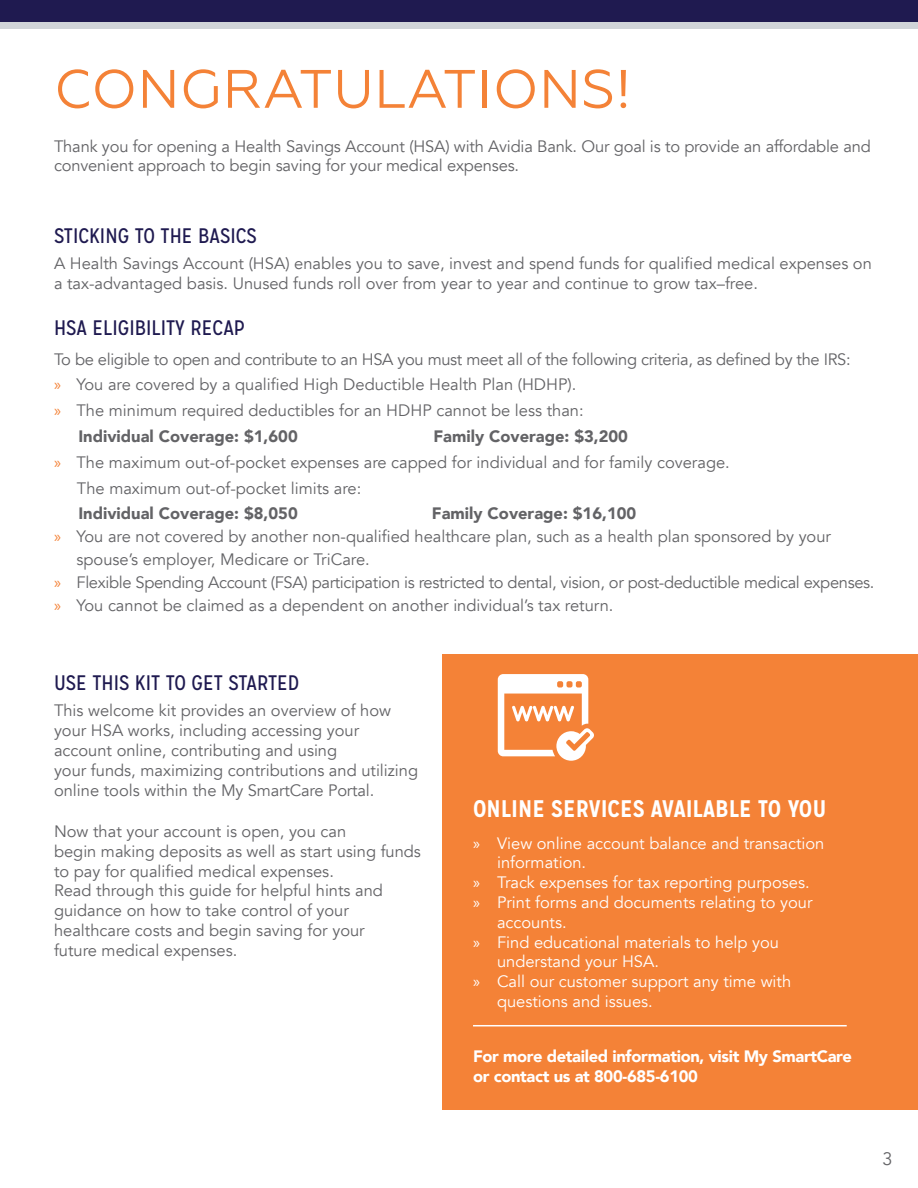
<style>
.page{position:relative;width:918px;height:1188px;background:#fff}
.page>*{position:absolute;margin:0;border:0;box-sizing:border-box;transform-origin:0 0}
.t1{font:54px "Geometria";letter-spacing:.01em;color:#f48237}
.t2{font:700 24px "Mission Gothic";color:#fff}
.t3{font:21px "Mission Gothic";color:#1f1a50}
.t4{font:18px "Avenir";color:#636366}
.t5{font:16.5px/19.8px "Avenir";color:#636366}
.t6{font:16.5px "Avenir";color:#fff}
.t7{font:16.5px "Avenir";letter-spacing:-.02em;color:#636366}
.t8{font:900 16.5px "Avenir";color:#636366}
.t9{font:900 16.5px/19.8px "Avenir";letter-spacing:-.02em;color:#fff}
.s1{font-family:"Myriad Pro";color:#f48237}
.s2{font-family:"Myriad Pro"}
</style>
<div class="page">
<div style="left:0;top:0;width:918px;height:28px;background:#d0d4d8"></div>
<div style="left:0;top:0;width:918px;height:22px;background:#1f1a50"></div>
<div style="left:443px;top:654px;width:475px;height:456px;background:#f48237"></div>
<hr style="left:473px;top:1025px;width:374px;height:1px;background:#fff">
<svg style="left:498px;top:674px;width:96px;height:87px"></svg>
<h1 class="t1" style="left:54px;top:59px;width:578px">CONGRATULATIONS!</h1>
<p class="t5" style="left:54px;top:136px;width:818px">Thank you for opening a Health Savings Account (HSA) with Avidia Bank. Our goal is to provide an affordable and convenient approach to begin saving for your medical expenses.</p>
<p class="t3" style="left:54px;top:223px;width:205px">STICKI NG TO THE BASICS</p>
<p class="t5" style="left:54px;top:254px;width:819px">A Health Savings Account (HSA) enables you to save, invest and spend funds for qualified medical expenses on a tax-advantaged basis. Unused funds roll over from year to year and continue to grow tax–free.</p>
<p class="t3" style="left:54px;top:315px;width:192px">HSA ELIGI BI LITY RECAP</p>
<p class="t7" style="left:54px;top:349px;width:798px">To be eligible to open and contribute to an HSA you must meet all of the following criteria, as defined by the IRS:</p>
<p class="t5" style="left:54px;top:375px;width:524px"><span class="s1">»</span> You are covered by a qualified High Deductible Health Plan (HDHP).</p>
<p class="t5" style="left:54px;top:401px;width:531px"><span class="s1">»</span> The minimum required deductibles for an HDHP cannot be less than:</p>
<p class="t8" style="left:78px;top:422px;width:221px">Individual Coverage: $1,600</p>
<p class="t8" style="left:434px;top:422px;width:196px">Family Coverage: $3,200</p>
<p class="t5" style="left:54px;top:453px;width:677px"><span class="s1">»</span> The maximum out-of-pocket expenses are capped for individual and for family coverage.</p>
<p class="t5" style="left:77px;top:478px;width:286px">The maximum out-of-pocket limits are:</p>
<p class="t8" style="left:78px;top:500px;width:221px">Individual Coverage: $8,050</p>
<p class="t8" style="left:432px;top:500px;width:206px">Family Coverage: $16,100</p>
<p class="t5" style="left:54px;top:527px;width:779px"><span class="s1">»</span> You are not covered by another non-qualified healthcare plan, such as a health plan sponsored by your</p>
<p class="t5" style="left:77px;top:550px;width:295px">spouse’s employer, Medicare or TriCare.</p>
<p class="t7" style="left:54px;top:572px;width:822px"><span class="s1">»</span> Flexible Spending Account (FSA) participation is restricted to dental, vision, or post-deductible medical expenses.</p>
<p class="t5" style="left:54px;top:595px;width:561px"><span class="s1">»</span> You cannot be claimed as a dependent on another individual’s tax return.</p>
<p class="t3" style="left:54px;top:670px;width:247px">USE TH IS KIT TO GET STARTED</p>
<p class="t5" style="left:54px;top:701px;width:366px">This welcome kit provides an overview of how your HSA works, including accessing your account online, contributing and using<br>your funds, maximizing contributions and utilizing online tools within the My SmartCare Portal.</p>
<p class="t5" style="left:54px;top:822px;width:369px">Now that your account is open, you can<br>begin making deposits as well as start using funds to pay for qualified medical expenses.<br>Read through this guide for helpful hints and guidance on how to take control of your healthcare costs and begin saving for your<br>future medical expenses.</p>
<h2 class="t2" style="left:473px;top:794px;width:355px">ONLINE SERVICES AVAILABLE TO YOU</h2>
<p class="t6" style="left:473px;top:833px;width:353px"><span class="s2">»</span> View online account balance and transaction</p>
<p class="t6" style="left:497px;top:853px;width:91px">information.</p>
<p class="t6" style="left:473px;top:873px;width:338px"><span class="s2">»</span> Track expenses for tax reporting purposes.</p>
<p class="t6" style="left:473px;top:892px;width:341px"><span class="s2">»</span> Print forms and documents relating to your</p>
<p class="t6" style="left:497px;top:912px;width:71px">accounts.</p>
<p class="t6" style="left:473px;top:932px;width:308px"><span class="s2">»</span> Find educational materials to help you</p>
<p class="t6" style="left:497px;top:952px;width:163px">understand your HSA.</p>
<p class="t6" style="left:473px;top:972px;width:320px"><span class="s2">»</span> Call our customer support any time with</p>
<p class="t6" style="left:497px;top:991px;width:157px">questions and issues.</p>
<p class="t9" style="left:473px;top:1046px;width:380px">For more detailed information, visit My SmartCare or contact us at 800-685-6100</p>
<p class="t4" style="left:883px;top:1148px;width:12px">3</p>
</div>
